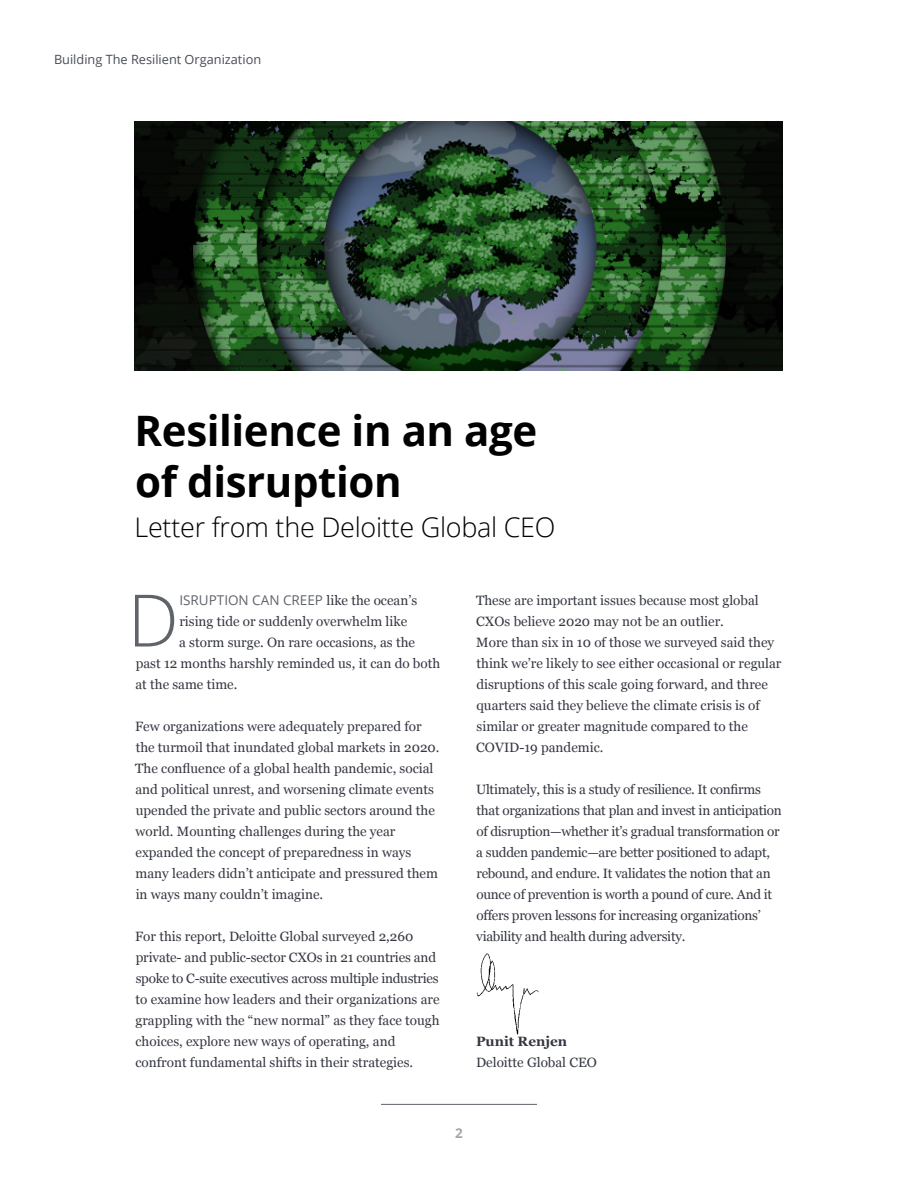
<style>
.page{position:relative;width:918px;height:1188px;background:#fff}
.page>*{position:absolute;margin:0;border:0;box-sizing:border-box;transform-origin:0 0}
.t1{font:300 72.3px "Open Sans";color:#5f636a}
.t2{font:700 42px/51px "Open Sans";letter-spacing:-.01em;color:#000}
.t3{font:300 27px "Open Sans";letter-spacing:-.01em;color:#000}
.t4{font:13.5px/21px "Georgia";color:#343741}
.t5{font:13.5px/21px "Georgia";letter-spacing:-.02em;color:#343741}
.t6{font:13.5px "Open Sans";color:#5f636a}
.t7{font:700 13.5px "Georgia";color:#343741}
.t8{font:700 13.5px "Open Sans";color:#a3a7a9}
.t9{font:12.75px "Open Sans";color:#474c55}
.s1{font-family:"Georgia";color:#343741}
</style>
<div class="page">
<hr style="left:381px;top:1104px;width:156px;height:1px;background:#5f636a">
<img style="left:135px;top:122px;width:648px;height:249px">
<img style="left:476px;top:953px;width:63px;height:82px">
<p class="t9" style="left:54px;top:50px;width:209px">Building The Resilient Organization</p>
<h2 class="t2" style="left:135px;top:405px;width:404px">Resilience in an age of disruption</h2>
<h3 class="t3" style="left:134px;top:509px;width:423px">Letter from the Deloitte Global CEO</h3>
<h1 class="t1" style="left:128px;top:571px;width:53px">D</h1>
<p class="t6" style="left:179px;top:590px;width:239px">ISRUPTION CAN CREEP <span class="s1">like the ocean’s</span></p>
<p class="t4" style="left:179px;top:610px;width:229px">rising tide or suddenly overwhelm like</p>
<p class="t4" style="left:179px;top:631px;width:237px">a storm surge. On rare occasions, as the</p>
<p class="t4" style="left:136px;top:652px;width:306px">past 12 months harshly reminded us, it can do both</p>
<p class="t4" style="left:135px;top:673px;width:103px">at the same time.</p>
<p class="t4" style="left:135px;top:715px;width:306px">Few organizations were adequately prepared for the turmoil that inundated global markets in 2020.<br>The confluence of a global health pandemic, social and political unrest, and worsening climate events upended the private and public sectors around the world. Mounting challenges during the year expanded the concept of preparedness in ways many leaders didn’t anticipate and pressured them in ways many couldn’t imagine.</p>
<p class="t4" style="left:135px;top:925px;width:306px">For this report, Deloitte Global surveyed 2,260 private- and public-sector CXOs in 21 countries and spoke to C‑suite executives across multiple industries to examine how leaders and their organizations are grappling with the “new normal” as they face tough choices, explore new ways of operating, and confront fundamental shifts in their strategies.</p>
<p class="t4" style="left:476px;top:589px;width:307px">These are important issues because most global CXOs believe 2020 may not be an outlier.<br>More than six in 10 of those we surveyed said they think we’re likely to see either occasional or regular disruptions of this scale going forward, and three quarters said they believe the climate crisis is of similar or greater magnitude compared to the COVID‑19 pandemic.</p>
<p class="t5" style="left:476px;top:778px;width:307px">Ultimately, this is a study of resilience. It confirms that organizations that plan and invest in anticipation of disruption—whether it’s gradual transformation or a sudden pandemic—are better positioned to adapt, rebound, and endure. It validates the notion that an ounce of prevention is worth a pound of cure. And it offers proven lessons for increasing organizations’ viability and health during adversity.</p>
<p class="t7" style="left:476px;top:1031px;width:92px">Punit Renjen</p>
<p class="t4" style="left:476px;top:1051px;width:122px">Deloitte Global CEO</p>
<p class="t8" style="left:455px;top:1123px;width:9px">2</p>
</div>
